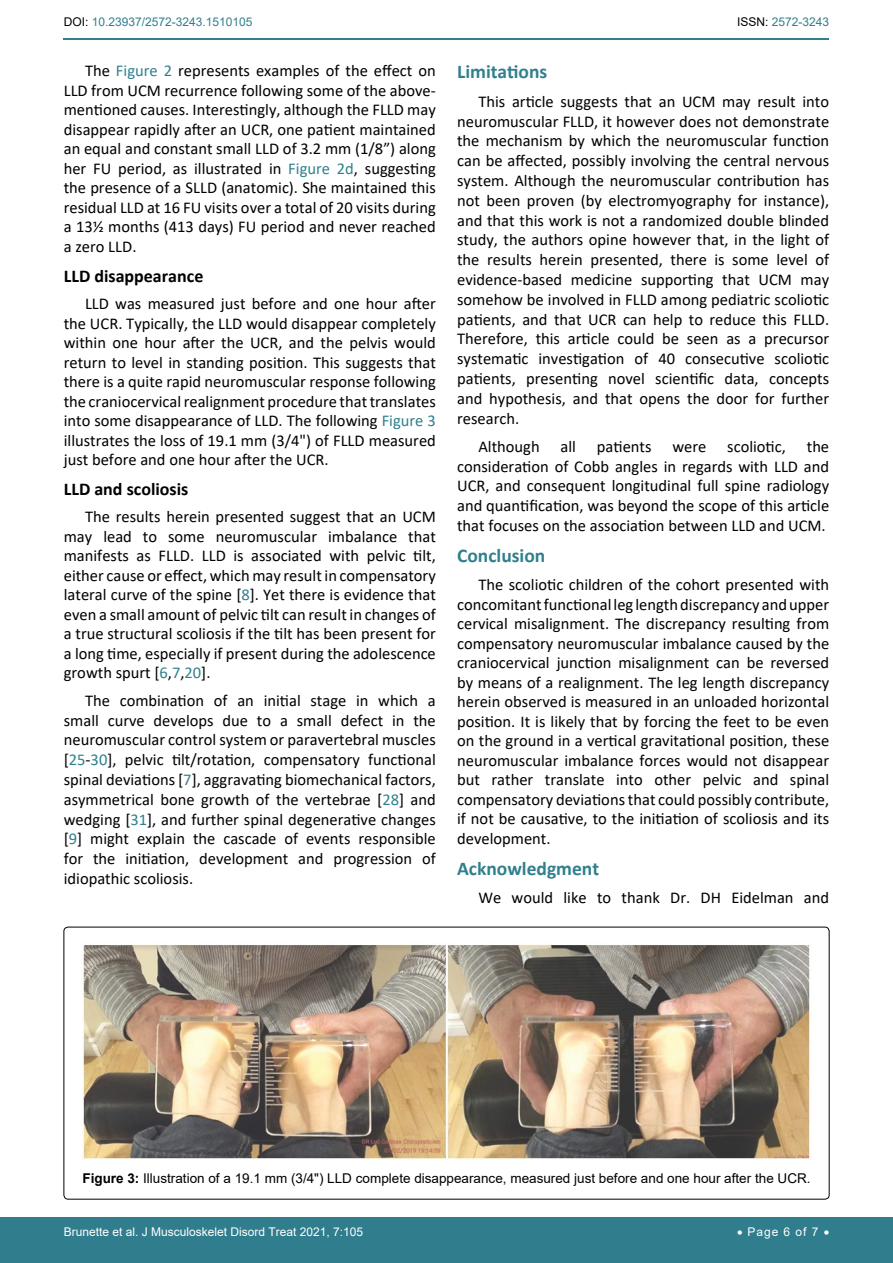
<style>
.page{position:relative;width:893px;height:1263px;background:#fff}
.page>*{position:absolute;margin:0;border:0;box-sizing:border-box;transform-origin:0 0}
.t1{font:700 19.5px "Calibri";color:#30808d}
.t2{font:700 18px "Calibri";color:#000}
.t3{font:16.5px/19.5px "Calibri";color:#000;text-align:justify}
.t4{font:13.5px "Arial";color:#000}
.t5{font:12px "Arial";color:#fff}
.t6{font:12px "Arial";color:#30808d}
.s1{color:#000}
.s2{color:#30808d}
.s3{font-weight:700}
</style>
<div class="page">
<div style="left:0;top:1217px;width:893px;height:46px;background:#307d8d"></div>
<hr style="left:64px;top:38px;width:765px;height:2px;background:#30808d">
<img style="left:83px;top:944px;width:727px;height:216px">
<p class="t6" style="left:64px;top:14px;width:190px"><span class="s1">DOI:</span> 10.23937/2572-3243.1510105</p>
<p class="t6" style="left:737px;top:14px;width:94px"><span class="s1">ISSN:</span> 2572-3243</p>
<p class="t3" style="left:64px;top:61px;width:374px;text-indent:21px">The <span class="s2">Figure 2</span> represents examples of the effect on LLD from UCM recurrence following some of the above&shy;mentioned causes. Interestingly, although the FLLD may disappear rapidly after an UCR, one patient maintained an equal and constant small LLD of 3.2 mm (1/8”) along her FU period, as illustrated in <span class="s2">Figure 2d</span>, suggesting the presence of a SLLD (anatomic). She maintained this residual LLD at 16 FU visits over a total of 20 visits during a 13½ months (413 days) FU period and never reached a zero LLD.</p>
<p class="t2" style="left:64px;top:263px;width:141px">LLD disappearance</p>
<p class="t3" style="left:64px;top:293px;width:374px;text-indent:21px">LLD was measured just before and one hour after the UCR. Typically, the LLD would disappear completely within one hour after the UCR, and the pelvis would return to level in standing position. This suggests that there is a quite rapid neuromuscular response following the craniocervical realignment procedure that translates into some disappearance of LLD. The following <span class="s2">Figure 3 </span>illustrates the loss of 19.1 mm (3/4") of FLLD measured just before and one hour after the UCR.</p>
<p class="t2" style="left:64px;top:476px;width:126px">LLD and scoliosis</p>
<p class="t3" style="left:64px;top:507px;width:374px;text-indent:21px">The results herein presented suggest that an UCM may lead to some neuromuscular imbalance that manifests as FLLD. LLD is associated with pelvic tilt, either cause or effect, which may result in compensatory lateral curve of the spine [<span class="s2">8</span>]. Yet there is evidence that even a small amount of pelvic tilt can result in changes of a true structural scoliosis if the tilt has been present for a long time, especially if present during the adolescence growth spurt [<span class="s2">6</span>,<span class="s2">7</span>,<span class="s2">20</span>].</p>
<p class="t3" style="left:64px;top:690px;width:374px;text-indent:21px">The combination of an initial stage in which a small curve develops due to a small defect in the neuromuscular control system or paravertebral muscles [<span class="s2">25</span>-<span class="s2">30</span>], pelvic tilt/rotation, compensatory functional spinal deviations [<span class="s2">7</span>], aggravating biomechanical factors, asymmetrical bone growth of the vertebrae [<span class="s2">28</span>] and wedging [<span class="s2">31</span>], and further spinal degenerative changes [<span class="s2">9</span>] might explain the cascade of events responsible for the initiation, development and progression of idiopathic scoliosis.</p>
<p class="t1" style="left:457px;top:58px;width:92px">Limitations</p>
<p class="t3" style="left:457px;top:91px;width:374px;text-indent:21px">This article suggests that an UCM may result into neuromuscular FLLD, it however does not demonstrate the mechanism by which the neuromuscular function can be affected, possibly involving the central nervous system. Although the neuromuscular contribution has not been proven (by electromyography for instance), and that this work is not a randomized double blinded study, the authors opine however that, in the light of the results herein presented, there is some level of evidence-based medicine supporting that UCM may somehow be involved in FLLD among pediatric scoliotic patients, and that UCR can help to reduce this FLLD.<br>Therefore, this article could be seen as a precursor systematic investigation of 40 consecutive scoliotic patients, presenting novel scientific data, concepts and hypothesis, and that opens the door for further research.</p>
<p class="t3" style="left:478px;top:436px;width:63px">Although</p>
<p class="t3" style="left:561px;top:436px;width:17px">all</p>
<p class="t3" style="left:597px;top:436px;width:56px">patients</p>
<p class="t3" style="left:672px;top:436px;width:35px">were</p>
<p class="t3" style="left:727px;top:436px;width:60px">scoliotic,</p>
<p class="t3" style="left:457px;top:436px;width:374px;text-indent:350px">the consideration of Cobb angles in regards with LLD and UCR, and consequent longitudinal full spine radiology and quantification, was beyond the scope of this article that focuses on the association between LLD and UCM.</p>
<p class="t1" style="left:457px;top:542px;width:90px">Conclusion</p>
<p class="t3" style="left:457px;top:574px;width:374px;text-indent:21px">The scoliotic children of the cohort presented with concomitant functional leg length discrepancy and upper cervical misalignment. The discrepancy resulting from compensatory neuromuscular imbalance caused by the craniocervical junction misalignment can be reversed by means of a realignment. The leg length discrepancy herein observed is measured in an unloaded horizontal position. It is likely that by forcing the feet to be even on the ground in a vertical gravitational position, these neuromuscular imbalance forces would not disappear but rather translate into other pelvic and spinal compensatory deviations that could possibly contribute, if not be causative, to the initiation of scoliosis and its development.</p>
<p class="t1" style="left:457px;top:855px;width:144px">Acknowledgment</p>
<p class="t3" style="left:478px;top:887px;width:352px">We would like to thank Dr. DH Eidelman and</p>
<p class="t4" style="left:82px;top:1169px;width:730px"><span class="s3">Figure 3:</span> Illustration of a 19.1 mm (3/4") LLD complete disappearance, measured just before and one hour after the UCR.</p>
<p class="t5" style="left:64px;top:1223px;width:301px">Brunette et al. J Musculoskelet Disord Treat 2021, 7:105</p>
<p class="t5" style="left:737px;top:1223px;width:94px">• Page 6 of 7 •</p>
</div>
